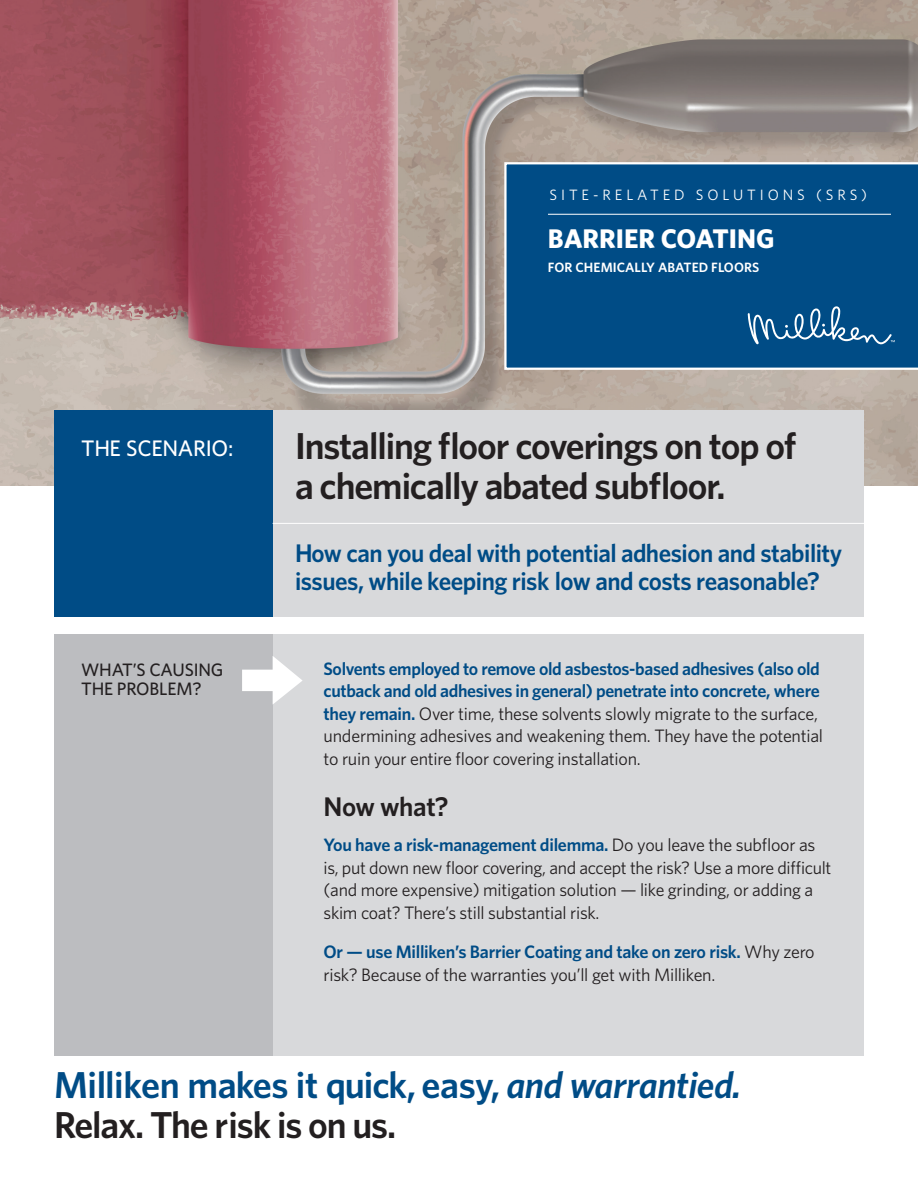
<style>
.page{position:relative;width:918px;height:1188px;background:#fff}
.page>*{position:absolute;margin:0;border:0;box-sizing:border-box;transform-origin:0 0}
.t1{font:600 37.5px/39.8px "Whitney";letter-spacing:-.03em;color:#004c86}
.t2{font:600 37.5px/39.8px "Whitney";letter-spacing:-.03em;color:#231f20}
.t3{font:700 27px "Whitney";color:#fff}
.t4{font:600 27px "Whitney";letter-spacing:-.015em;color:#231f20}
.t5{font:600 25.5px/28.8px "Whitney";letter-spacing:-.02em;color:#004c86}
.t6{font:500 22.5px "Whitney";letter-spacing:-.01em;color:#fff}
.t7{font:18px/22.5px "Whitney";letter-spacing:-.015em;color:#231f20}
.t8{font:500 18px/18.8px "Whitney";letter-spacing:-.01em;color:#231f20}
.t9{font:15px "Whitney";letter-spacing:.26em;color:#fff}
.t10{font:600 13.5px "Whitney";letter-spacing:.005em;color:#fff}
.s1{font-weight:600;color:#004c86}
.s2{font-style:italic}
.s3{color:#231f20}
</style>
<div class="page">
<img style="left:0;top:0;width:918px;height:485px">
<div style="left:504px;top:162px;width:414px;height:208px;background:#004c86"></div>
<div style="left:259px;top:410px;width:605px;height:206px;background:#d8d9db"></div>
<div style="left:54px;top:410px;width:219px;height:206px;background:#004c86"></div>
<div style="left:273px;top:634px;width:591px;height:173px;background:#d8d9db"></div>
<div style="left:273px;top:807px;width:591px;height:249px;background:#d8d9db"></div>
<div style="left:54px;top:634px;width:219px;height:422px;background:#bcbdc0"></div>
<hr style="left:273px;top:523px;width:591px;height:1px;background:#fff">
<hr style="left:548px;top:214px;width:343px;height:1px;background:#fff">
<svg style="left:748px;top:306px;width:147px;height:39px;background:#296999"></svg>
<svg style="left:242px;top:656px;width:61px;height:48px"></svg>
<p class="t9" style="left:550px;top:185px;width:319px">SITE-RELATED SOLUTIONS (SRS)</p>
<p class="t3" style="left:548px;top:221px;width:228px">BARRIER COATING</p>
<p class="t10" style="left:548px;top:258px;width:213px">FOR CHEMICALLY ABATED FLOORS</p>
<p class="t6" style="left:81px;top:433px;width:154px">THE SCENARIO:</p>
<p class="t2" style="left:295px;top:426px;width:503px">Installing floor coverings on top of a chemically abated subfloor.</p>
<p class="t5" style="left:295px;top:538px;width:549px">How can you deal with potential adhesion and stability issues, while keeping risk low and costs reasonable?</p>
<p class="t8" style="left:81px;top:660px;width:144px">WHAT’S CAUSING<br>THE PROBLEM?</p>
<p class="t7" style="left:324px;top:657px;width:501px"><span class="s1">Solvents employed to remove old asbestos-based adhesives (also old cutback and old adhesives in general) penetrate into concrete, where they remain.</span> Over time, these solvents slowly migrate to the surface, undermining adhesives and weakening them. They have the potential to ruin your entire floor covering installation.</p>
<p class="t4" style="left:324px;top:788px;width:127px">Now what?</p>
<p class="t7" style="left:324px;top:833px;width:509px"><span class="s1">You have a risk-management dilemma.</span> Do you leave the subfloor as is, put down new floor covering, and accept the risk? Use a more difficult (and more expensive) mitigation solution — like grinding, or adding a skim coat? There’s still substantial risk.</p>
<p class="t7" style="left:324px;top:940px;width:493px"><span class="s1">Or — use Milliken’s Barrier Coating and take on zero risk.</span> Why zero risk? Because of the warranties you’ll get with Milliken.</p>
<p class="t1" style="left:54px;top:1065px;width:689px">Milliken makes it quick, easy, <span class="s2">and warrantied.<br></span><span class="s3">Relax. The risk is on us.</span></p>
</div>
